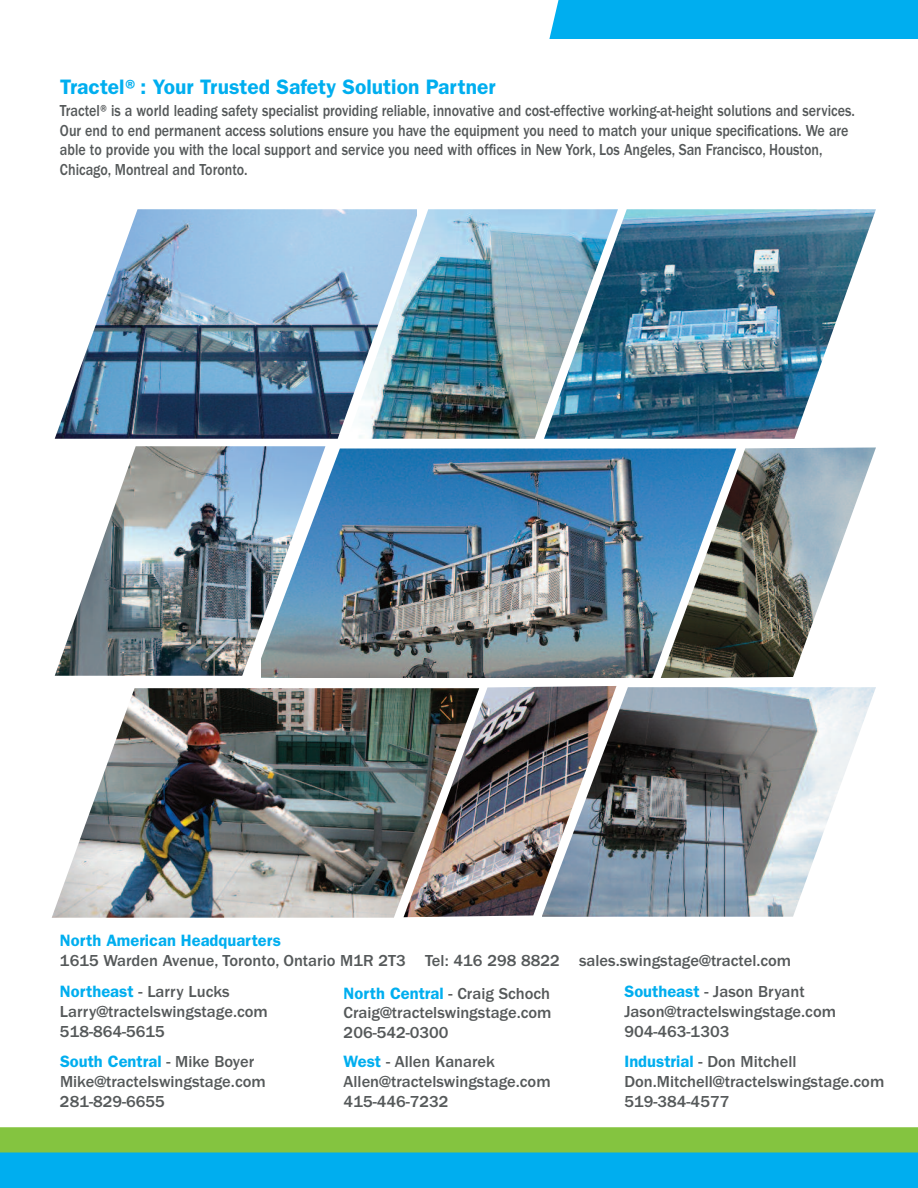
<style>
.page{position:relative;width:918px;height:1188px;background:#fff}
.page>*{position:absolute;margin:0;border:0;box-sizing:border-box;transform-origin:0 0}
.t1{font:600 21px "ITC Franklin Gothic Std";color:#00aeef}
.t2{font:500 16.5px/19.8px "ITC Franklin Gothic Std";color:#55595a}
.t3{font:500 16.5px/19.8px "ITC Franklin Gothic Std";color:#55595a;scale:.85 1}
.t4{font:600 16.5px "ITC Franklin Gothic Std";color:#00aeef}
.s1{font-weight:600;color:#00aeef}
</style>
<div class="page">
<div style="left:549px;top:0;width:369px;height:39px;background:#00aeef"></div>
<svg style="left:0;top:1127px;width:918px;height:61px;background:#37b7a6"></svg>
<img style="left:262px;top:448px;width:399px;height:230px">
<img style="left:661px;top:447px;width:215px;height:231px">
<img style="left:55px;top:209px;width:292px;height:230px">
<img style="left:618px;top:209px;width:258px;height:230px">
<img style="left:347px;top:209px;width:271px;height:230px">
<img style="left:55px;top:446px;width:270px;height:230px">
<img style="left:616px;top:687px;width:260px;height:230px">
<img style="left:52px;top:688px;width:363px;height:230px">
<img style="left:404px;top:686px;width:212px;height:231px">
<p class="t1" style="left:60px;top:79px;width:437px">Tractel®: Your Trusted Safety Solution Partner</p>
<p class="t3" style="left:60px;top:102px;width:937px">Tractel® is a world leading safety specialist providing reliable, innovative and cost-effective working-at-height solutions and services.<br>Our end to end permanent access solutions ensure you have the equipment you need to match your unique specifications. We are able to provide you with the local support and service you need with offices in New York, Los Angeles, San Francisco, Houston, Chicago, Montreal and Toronto.</p>
<p class="t4" style="left:60px;top:935px;width:223px">North American Headquarters</p>
<p class="t2" style="left:60px;top:952px;width:733px">1615 Warden Avenue, Toronto, Ontario M1R 2T3 Tel: 416 298 8822 sales.swingstage@tractel.com</p>
<p class="t2" style="left:60px;top:983px;width:209px"><span class="s1">Northeast</span> - Larry Lucks<br>Larry@tractelswingstage.com<br>518-864-5615</p>
<p class="t2" style="left:60px;top:1053px;width:207px"><span class="s1">South Central</span> - Mike Boyer<br>Mike@tractelswingstage.com<br>281-829-6655</p>
<p class="t2" style="left:344px;top:985px;width:209px;text-align:justify"><span class="s1">North Central</span> - Craig Schoch Craig@tractelswingstage.com 206-542-0300</p>
<p class="t2" style="left:344px;top:1053px;width:209px"><span class="s1">West</span> - Allen Kanarek<br>Allen@tractelswingstage.com<br>415-446-7232</p>
<p class="t2" style="left:624px;top:983px;width:213px"><span class="s1">Southeast</span> - Jason Bryant<br>Jason@tractelswingstage.com<br>904-463-1303</p>
<p class="t2" style="left:624px;top:1053px;width:261px"><span class="s1">Industrial</span> - Don Mitchell<br>Don.Mitchell@tractelswingstage.com<br>519-384-4577</p>
</div>
